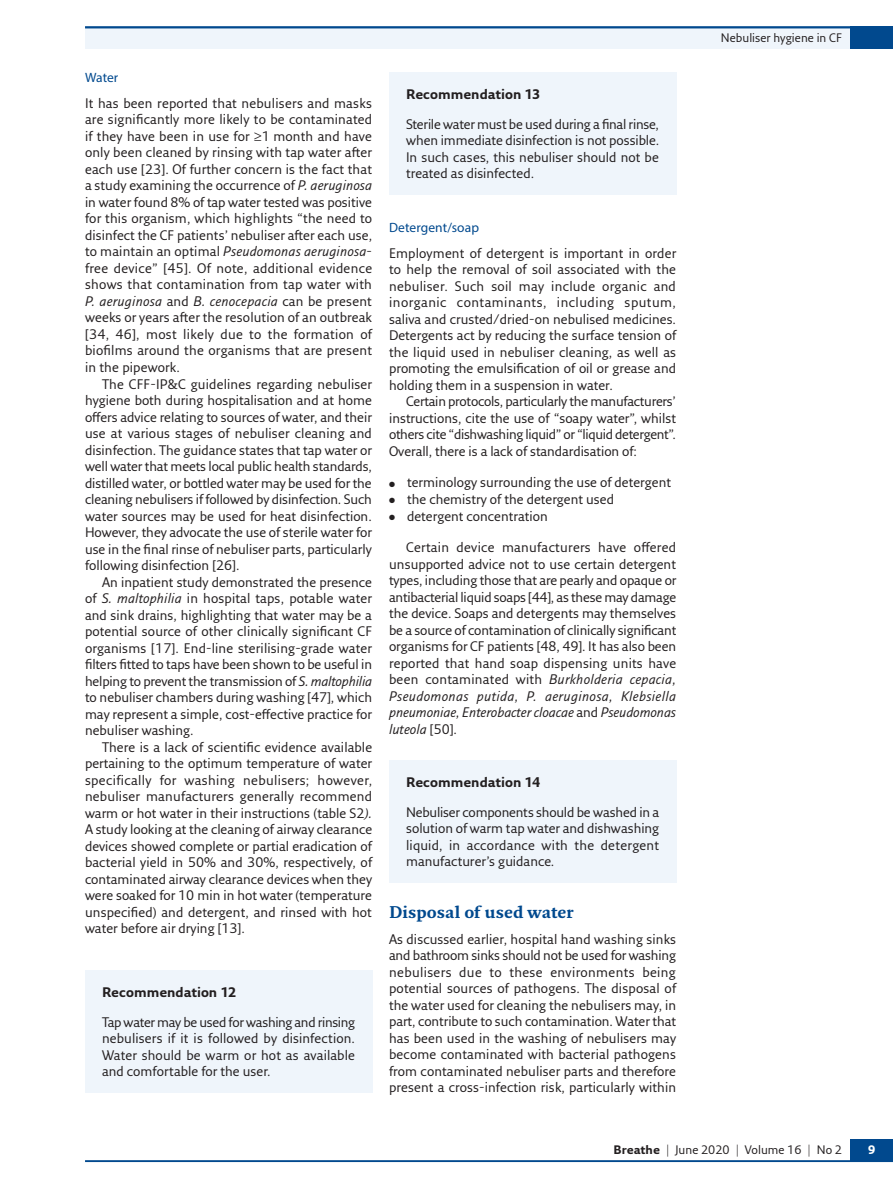
<style>
.page{position:relative;width:893px;height:1191px;background:#fff}
.page>*{position:absolute;margin:0;border:0;box-sizing:border-box;transform-origin:0 0}
.t1{font:700 16.5px "Fresco Std";color:#01498e}
.t2{font:13.5px/16.5px "Fresco Sans Pro";color:#231f20;text-align:justify}
.t3{font:700 13.5px "Fresco Sans Pro";letter-spacing:-.005em;color:#231f20}
.t4{font:13.5px "Myriad Pro";letter-spacing:.005em;color:#01498e}
.t5{font:12px "Fresco Sans Pro";color:#231f20}
.t6{font:700 12px "Fresco Sans Pro";color:#fff}
.s1{font-style:italic}
.s2{font-weight:700}
</style>
<div class="page">
<hr style="left:85px;top:1160px;width:808px;height:2px;background:#01498e">
<div style="left:850px;top:1138px;width:43px;height:23px;background:#01498e"></div>
<div style="left:85px;top:26px;width:808px;height:23px;background:#eff5fb"></div>
<hr style="left:85px;top:26px;width:808px;height:2px;background:#01498e">
<div style="left:850px;top:26px;width:43px;height:23px;background:#01498e"></div>
<div style="left:389px;top:760px;width:287px;height:123px;background:#eff5fb"></div>
<div style="left:85px;top:970px;width:287px;height:123px;background:#eff5fb"></div>
<div style="left:389px;top:72px;width:287px;height:123px;background:#eff5fb"></div>
<p class="t4" style="left:85px;top:70px;width:35px">Water</p>
<p class="t2" style="left:85px;top:95px;width:289px">It has been reported that nebulisers and masks are significantly more likely to be contaminated if they have been in use for ≥1 month and have only been cleaned by rinsing with tap water after each use [23]. Of further concern is the fact that a study examining the occurrence of <span class="s1">P. aeruginosa </span>in water found 8% of tap water tested was positive for this organism, which highlights “the need to disinfect the CF patients’ nebuliser after each use, to maintain an optimal <span class="s1">Pseudomonas aeruginosa&shy;</span>free device” [45]. Of note, additional evidence shows that contamination from tap water with <span class="s1">P. aeruginosa</span> and <span class="s1">B. cenocepacia</span> can be present weeks or years after the resolution of an outbreak [34, 46], most likely due to the formation of biofilms around the organisms that are present in the pipework.</p>
<p class="t2" style="left:85px;top:375px;width:289px;text-indent:17px">The CFF-IP&amp;C guidelines regarding nebuliser hygiene both during hospitalisation and at home offers advice relating to sources of water, and their use at various stages of nebuliser cleaning and disinfection. The guidance states that tap water or well water that meets local public health standards, distilled water, or bottled water may be used for the cleaning nebulisers if followed by disinfection. Such water sources may be used for heat disinfection.<br>However, they advocate the use of sterile water for use in the final rinse of nebuliser parts, particularly following disinfection [26].</p>
<p class="t2" style="left:85px;top:573px;width:289px;text-indent:17px">An inpatient study demonstrated the presence of <span class="s1">S. maltophilia</span> in hospital taps, potable water and sink drains, highlighting that water may be a potential source of other clinically significant CF organisms [17]. End-line sterilising-grade water filters fitted to taps have been shown to be useful in helping to prevent the transmission of <span class="s1">S. maltophilia </span>to nebuliser chambers during washing [47], which may represent a simple, cost-effective practice for nebuliser washing.</p>
<p class="t2" style="left:85px;top:738px;width:289px;text-indent:17px">There is a lack of scientific evidence available pertaining to the optimum temperature of water specifically for washing nebulisers; however, nebuliser manufacturers generally recommend warm or hot water in their instructions (table S2<span class="s1">).<br></span>A study looking at the cleaning of airway clearance devices showed complete or partial eradication of bacterial yield in 50% and 30%, respectively, of contaminated airway clearance devices when they were soaked for 10 min in hot water (temperature unspecified) and detergent, and rinsed with hot water before air drying [13].</p>
<p class="t3" style="left:102px;top:984px;width:135px">Recommendation 12</p>
<p class="t2" style="left:102px;top:1013px;width:255px">Tap water may be used for washing and rinsing nebulisers if it is followed by disinfection.<br>Water should be warm or hot as available and comfortable for the user.</p>
<p class="t3" style="left:406px;top:86px;width:136px">Recommendation 13</p>
<p class="t2" style="left:406px;top:115px;width:255px">Sterile water must be used during a final rinse, when immediate disinfection is not possible.<br>In such cases, this nebuliser should not be treated as disinfected.</p>
<p class="t4" style="left:389px;top:219px;width:91px">Detergent/soap</p>
<p class="t2" style="left:389px;top:244px;width:289px">Employment of detergent is important in order to help the removal of soil associated with the nebuliser. Such soil may include organic and inorganic contaminants, including sputum, saliva and crusted/dried-on nebulised medicines.<br>Detergents act by reducing the surface tension of the liquid used in nebuliser cleaning, as well as promoting the emulsification of oil or grease and holding them in a suspension in water.</p>
<p class="t2" style="left:389px;top:393px;width:289px;text-indent:17px">Certain protocols, particularly the manufacturers’ instructions, cite the use of “soapy water”, whilst others cite “dishwashing liquid” or “liquid detergent”.<br>Overall, there is a lack of standardisation of:</p>
<p class="t2" style="left:389px;top:474px;width:284px">● terminology surrounding the use of detergent</p>
<p class="t2" style="left:389px;top:490px;width:227px">● the chemistry of the detergent used</p>
<p class="t2" style="left:389px;top:507px;width:160px">● detergent concentration</p>
<p class="t2" style="left:389px;top:538px;width:289px;text-indent:17px">Certain device manufacturers have offered unsupported advice not to use certain detergent types, including those that are pearly and opaque or antibacterial liquid soaps [44], as these may damage the device. Soaps and detergents may themselves be a source of contamination of clinically significant organisms for CF patients [48, 49]. It has also been reported that hand soap dispensing units have been contaminated with <span class="s1">Burkholderia cepacia, Pseudomonas putida, P. aeruginosa, Klebsiella pneumoniae, Enterobacter cloacae</span> and <span class="s1">Pseudomonas luteola</span> [50].</p>
<p class="t3" style="left:406px;top:774px;width:136px">Recommendation 14</p>
<p class="t2" style="left:406px;top:803px;width:255px">Nebuliser components should be washed in a solution of warm tap water and dishwashing liquid, in accordance with the detergent manufacturer’s guidance.</p>
<p class="t1" style="left:389px;top:901px;width:186px">Disposal of used water</p>
<p class="t2" style="left:389px;top:930px;width:289px">As discussed earlier, hospital hand washing sinks and bathroom sinks should not be used for washing nebulisers due to these environments being potential sources of pathogens. The disposal of the water used for cleaning the nebulisers may, in part, contribute to such contamination. Water that has been used in the washing of nebulisers may become contaminated with bacterial pathogens from contaminated nebuliser parts and therefore present a cross-infection risk, particularly within</p>
<p class="t5" style="left:721px;top:30px;width:123px">Nebuliser hygiene in CF</p>
<p class="t5" style="left:614px;top:1142px;width:230px"><span class="s2">Breathe</span> | June 2020 | Volume 16 | No 2</p>
<p class="t6" style="left:868px;top:1142px;width:9px">9</p>
</div>
